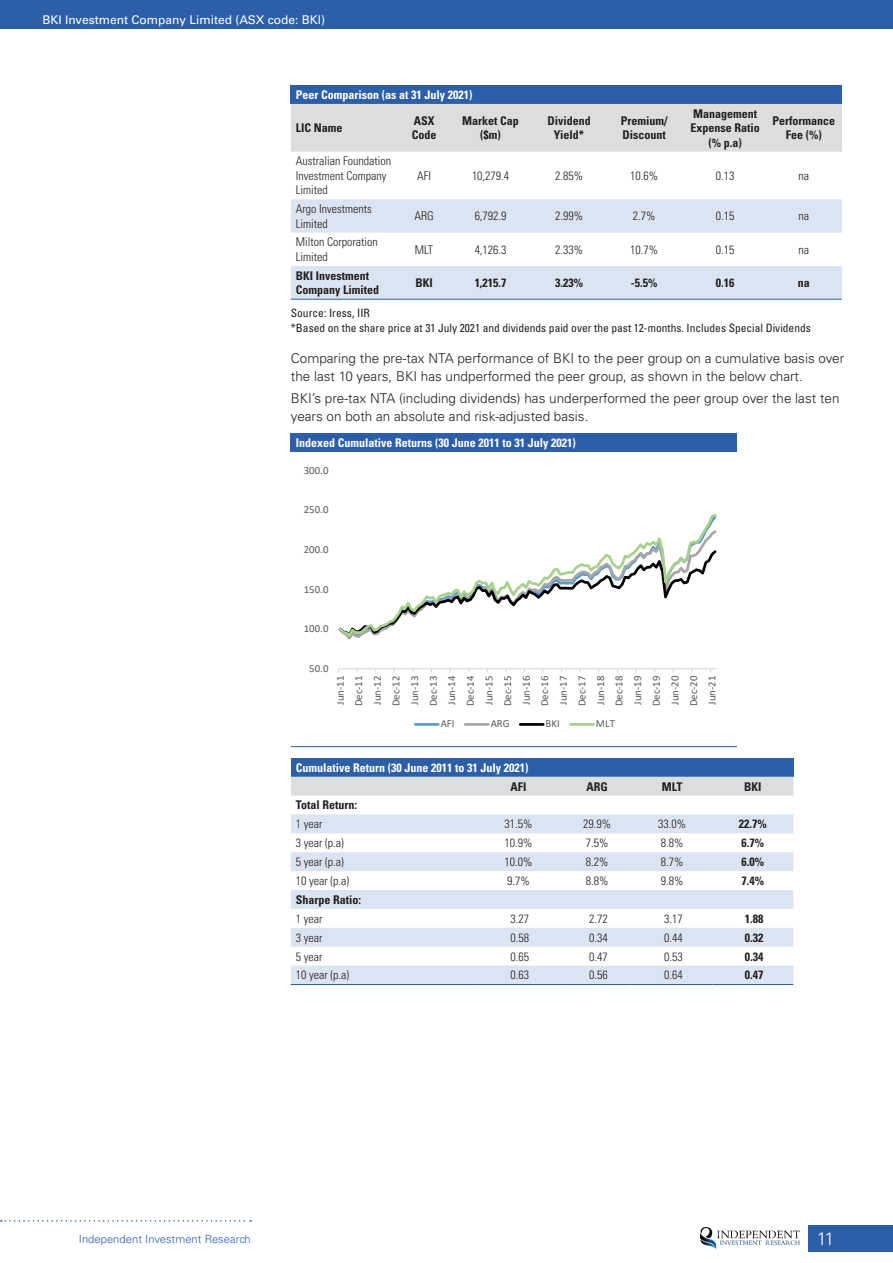
<style>
.page{position:relative;width:893px;height:1263px;background:#fff}
.page>*{position:absolute;margin:0;border:0;box-sizing:border-box;transform-origin:0 0}
.t1{font:300 18px "Univers LT Std";color:#fff}
.Body_Text{font:300 13.5px/18px "Univers LT Std";color:#231f20}
.Table_text{font:300 condensed 12px/14.4px "Univers LT Std";color:#231f20}
.Table_header{font:700 condensed 12px "Univers LT Std";color:#fff}
.PnL_Subhead{font:700 condensed 12px/14.4px "Univers LT Std";color:#231f20;text-align:center}
.Table_text-2{font:700 condensed 12px/14.4px "Univers LT Std";color:#231f20}
.t2{font:12px "Univers LT Std";color:#fff}
.Source{font:condensed 11.55px "Univers LT Std";color:#231f20}
.t3{font:300 11.25px "Univers LT Std";color:#2d5fa9}
.t4{font:10.8px/18.6px "Calibri";color:#595959;text-align:justify}
</style>
<div class="page">
<div style="left:808px;top:1225px;width:85px;height:26px;background:#2d5fa9"></div>
<div style="left:0;top:0;width:893px;height:28px;background:#2d5fa9"></div>
<img style="left:700px;top:1227px;width:99px;height:21px">
<svg style="left:1px;top:1220px;width:250px;height:2px"></svg>
<div style="left:291px;top:85px;width:551px;height:19px;background:#2d5fa9"></div>
<div style="left:291px;top:104px;width:551px;height:48px;background:#dcdddf"></div>
<svg style="left:291px;top:199px;width:551px;height:100px;fill:#dbe5f1"></svg>
<hr style="left:291px;top:299px;width:110px;height:1px;background:#2d5fa9">
<hr style="left:401px;top:299px;width:46px;height:1px;background:#2d5fa9">
<hr style="left:447px;top:299px;width:87px;height:1px;background:#2d5fa9">
<hr style="left:534px;top:299px;width:70px;height:1px;background:#2d5fa9">
<hr style="left:604px;top:299px;width:81px;height:1px;background:#2d5fa9">
<hr style="left:685px;top:299px;width:80px;height:1px;background:#2d5fa9">
<hr style="left:765px;top:299px;width:77px;height:1px;background:#2d5fa9">
<div style="left:291px;top:433px;width:446px;height:19px;background:#2d5fa9"></div>
<hr style="left:291px;top:746px;width:446px;height:1px;background:#2d5fa9">
<hr style="left:339px;top:668px;width:378px;height:1px;background:#d9d9d9">
<svg style="left:338px;top:514px;width:379px;height:125px"></svg>
<hr style="left:415px;top:723px;width:23px;height:3px;background:#5b9bd5">
<hr style="left:465px;top:723px;width:23px;height:3px;background:#a6a6a6">
<hr style="left:520px;top:723px;width:23px;height:3px;background:#000">
<hr style="left:570px;top:723px;width:23px;height:3px;background:#a9d18e">
<div style="left:291px;top:758px;width:502px;height:19px;background:#2d5fa9"></div>
<div style="left:291px;top:777px;width:502px;height:18px;background:#dcdddf"></div>
<svg style="left:291px;top:814px;width:502px;height:170px;fill:#dbe5f1"></svg>
<hr style="left:291px;top:984px;width:184px;height:1px;background:#2d5fa9">
<hr style="left:475px;top:984px;width:87px;height:1px;background:#2d5fa9">
<hr style="left:562px;top:984px;width:70px;height:1px;background:#2d5fa9">
<hr style="left:632px;top:984px;width:80px;height:1px;background:#2d5fa9">
<hr style="left:712px;top:984px;width:81px;height:1px;background:#2d5fa9">
<p class="t2" style="left:43px;top:13px;width:284px">BKI Investment Company Limited (ASX code: BKI)</p>
<p class="Table_header" style="left:296px;top:87px;width:178px">Peer Comparison (as at 31 July 2021)</p>
<p class="PnL_Subhead" style="left:296px;top:121px;width:48px">LIC Name</p>
<p class="PnL_Subhead" style="left:412px;top:113px;width:26px;text-align:left">ASX<br>Code</p>
<p class="PnL_Subhead" style="left:462px;top:113px;width:58px">Market Cap ($m)</p>
<p class="PnL_Subhead" style="left:547px;top:113px;width:45px">Dividend<br>Yield*</p>
<p class="PnL_Subhead" style="left:621px;top:113px;width:48px;text-align:left">Premium/<br>Discount</p>
<p class="PnL_Subhead" style="left:690px;top:106px;width:71px">Management<br>Expense Ratio (% p.a)</p>
<p class="PnL_Subhead" style="left:772px;top:113px;width:64px">Performance<br>Fee (%)</p>
<p class="Table_text" style="left:296px;top:154px;width:97px">Australian Foundation<br>Investment Company<br>Limited</p>
<p class="Table_text" style="left:417px;top:168px;width:16px">AFI</p>
<p class="Table_text" style="left:472px;top:168px;width:39px">10,279.4</p>
<p class="Table_text" style="left:555px;top:168px;width:29px">2.85%</p>
<p class="Table_text" style="left:630px;top:168px;width:29px">10.6%</p>
<p class="Table_text" style="left:716px;top:168px;width:20px">0.13</p>
<p class="Table_text" style="left:798px;top:168px;width:12px">na</p>
<p class="Table_text" style="left:296px;top:202px;width:77px">Argo Investments<br>Limited</p>
<p class="Table_text" style="left:414px;top:209px;width:21px">ARG</p>
<p class="Table_text" style="left:475px;top:209px;width:33px">6,792.9</p>
<p class="Table_text" style="left:555px;top:209px;width:29px">2.99%</p>
<p class="Table_text" style="left:633px;top:209px;width:24px">2.7%</p>
<p class="Table_text" style="left:716px;top:209px;width:20px">0.15</p>
<p class="Table_text" style="left:798px;top:209px;width:12px">na</p>
<p class="Table_text" style="left:296px;top:235px;width:83px">Milton Corporation<br>Limited</p>
<p class="Table_text" style="left:415px;top:242px;width:20px">MLT</p>
<p class="Table_text" style="left:475px;top:242px;width:33px">4,126.3</p>
<p class="Table_text" style="left:555px;top:242px;width:29px">2.33%</p>
<p class="Table_text" style="left:630px;top:242px;width:29px">10.7%</p>
<p class="Table_text" style="left:716px;top:242px;width:20px">0.15</p>
<p class="Table_text" style="left:798px;top:242px;width:12px">na</p>
<p class="Table_text-2" style="left:296px;top:268px;width:85px">BKI Investment<br>Company Limited</p>
<p class="Table_text-2" style="left:415px;top:275px;width:19px">BKI</p>
<p class="Table_text-2" style="left:475px;top:275px;width:33px">1,215.7</p>
<p class="Table_text-2" style="left:555px;top:275px;width:29px">3.23%</p>
<p class="Table_text-2" style="left:631px;top:275px;width:28px">-5.5%</p>
<p class="Table_text-2" style="left:716px;top:275px;width:20px">0.16</p>
<p class="Table_text-2" style="left:798px;top:275px;width:13px">na</p>
<p class="Source" style="left:291px;top:305px;width:81px">Source: Iress, IIR</p>
<p class="Source" style="left:291px;top:321px;width:522px">*Based on the share price at 31 July 2021 and dividends paid over the past 12-months. Includes Special Dividends</p>
<p class="Body_Text" style="left:291px;top:349px;width:555px">Comparing the pre-tax NTA performance of BKI to the peer group on a cumulative basis over the last 10 years, BKI has undperformed the peer group, as shown in the below chart.</p>
<p class="Body_Text" style="left:291px;top:389px;width:550px">BKI’s pre-tax NTA (including dividends) has underperformed the peer group over the last ten years on both an absolute and risk-adjusted basis.</p>
<p class="Table_header" style="left:296px;top:436px;width:281px">Indexed Cumulative Returns (30 June 2011 to 31 July 2021)</p>
<p class="t4" style="left:304px;top:461px;width:26px">300.0</p>
<p class="t4" style="left:304px;top:500px;width:26px">250.0</p>
<p class="t4" style="left:304px;top:540px;width:26px">200.0</p>
<p class="t4" style="left:304px;top:579px;width:26px">150.0</p>
<p class="t4" style="left:304px;top:619px;width:26px">100.0</p>
<p class="t4" style="left:309px;top:659px;width:21px">50.0</p>
<p class="t4" style="left:330px;top:706px;width:32px;rotate:-90deg">Jun-11<br>Dec-11<br>Jun-12<br>Dec-12<br>Jun-13<br>Dec-13<br>Jun-14<br>Dec-14<br>Jun-15<br>Dec-15<br>Jun-16<br>Dec-16<br>Jun-17<br>Dec-17<br>Jun-18<br>Dec-18<br>Jun-19<br>Dec-19<br>Jun-20<br>Dec-20<br>Jun-21</p>
<p class="t4" style="left:441px;top:714px;width:15px">AFI</p>
<p class="t4" style="left:491px;top:714px;width:20px">ARG</p>
<p class="t4" style="left:546px;top:714px;width:16px">BKI</p>
<p class="t4" style="left:596px;top:714px;width:21px">MLT</p>
<p class="Table_header" style="left:296px;top:760px;width:234px">Cumulative Return (30 June 2011 to 31 July 2021)</p>
<p class="PnL_Subhead" style="left:511px;top:779px;width:17px">AFI</p>
<p class="PnL_Subhead" style="left:586px;top:779px;width:23px">ARG</p>
<p class="PnL_Subhead" style="left:662px;top:779px;width:22px">MLT</p>
<p class="PnL_Subhead" style="left:744px;top:779px;width:19px">BKI</p>
<p class="Table_text-2" style="left:296px;top:798px;width:63px">Total Return:</p>
<p class="Table_text" style="left:296px;top:817px;width:28px">1 year</p>
<p class="Table_text" style="left:505px;top:817px;width:29px">31.5%</p>
<p class="Table_text" style="left:583px;top:817px;width:29px">29.9%</p>
<p class="Table_text" style="left:658px;top:817px;width:29px">33.0%</p>
<p class="Table_text-2" style="left:739px;top:817px;width:29px">22.7%</p>
<p class="Table_text" style="left:296px;top:836px;width:49px">3 year (p.a)</p>
<p class="Table_text" style="left:505px;top:836px;width:29px">10.9%</p>
<p class="Table_text" style="left:586px;top:836px;width:24px">7.5%</p>
<p class="Table_text" style="left:661px;top:836px;width:24px">8.8%</p>
<p class="Table_text-2" style="left:742px;top:836px;width:24px">6.7%</p>
<p class="Table_text" style="left:296px;top:855px;width:49px">5 year (p.a)</p>
<p class="Table_text" style="left:505px;top:855px;width:29px">10.0%</p>
<p class="Table_text" style="left:586px;top:855px;width:24px">8.2%</p>
<p class="Table_text" style="left:661px;top:855px;width:24px">8.7%</p>
<p class="Table_text-2" style="left:742px;top:854px;width:24px">6.0%</p>
<p class="Table_text" style="left:296px;top:873px;width:55px">10 year (p.a)</p>
<p class="Table_text" style="left:507px;top:873px;width:24px">9.7%</p>
<p class="Table_text" style="left:586px;top:873px;width:24px">8.8%</p>
<p class="Table_text" style="left:661px;top:873px;width:24px">9.8%</p>
<p class="Table_text-2" style="left:742px;top:873px;width:24px">7.4%</p>
<p class="Table_text-2" style="left:296px;top:892px;width:67px">Sharpe Ratio:</p>
<p class="Table_text" style="left:296px;top:911px;width:28px">1 year</p>
<p class="Table_text" style="left:511px;top:911px;width:20px">3.27</p>
<p class="Table_text" style="left:589px;top:911px;width:20px">2.72</p>
<p class="Table_text" style="left:664px;top:911px;width:20px">3.17</p>
<p class="Table_text-2" style="left:745px;top:911px;width:20px">1.88</p>
<p class="Table_text" style="left:296px;top:930px;width:28px">3 year</p>
<p class="Table_text" style="left:511px;top:930px;width:20px">0.58</p>
<p class="Table_text" style="left:589px;top:930px;width:20px">0.34</p>
<p class="Table_text" style="left:664px;top:930px;width:20px">0.44</p>
<p class="Table_text-2" style="left:745px;top:930px;width:20px">0.32</p>
<p class="Table_text" style="left:296px;top:949px;width:28px">5 year</p>
<p class="Table_text" style="left:511px;top:949px;width:20px">0.65</p>
<p class="Table_text" style="left:589px;top:949px;width:20px">0.47</p>
<p class="Table_text" style="left:664px;top:949px;width:20px">0.53</p>
<p class="Table_text-2" style="left:745px;top:949px;width:20px">0.34</p>
<p class="Table_text" style="left:296px;top:968px;width:55px">10 year (p.a)</p>
<p class="Table_text" style="left:511px;top:968px;width:20px">0.63</p>
<p class="Table_text" style="left:589px;top:968px;width:20px">0.56</p>
<p class="Table_text" style="left:664px;top:968px;width:20px">0.64</p>
<p class="Table_text-2" style="left:745px;top:968px;width:20px">0.47</p>
<p class="t3" style="left:79px;top:1232px;width:173px">Independent Investment Research</p>
<h1 class="t1" style="left:817px;top:1227px;width:19px">11</h1>
</div>
